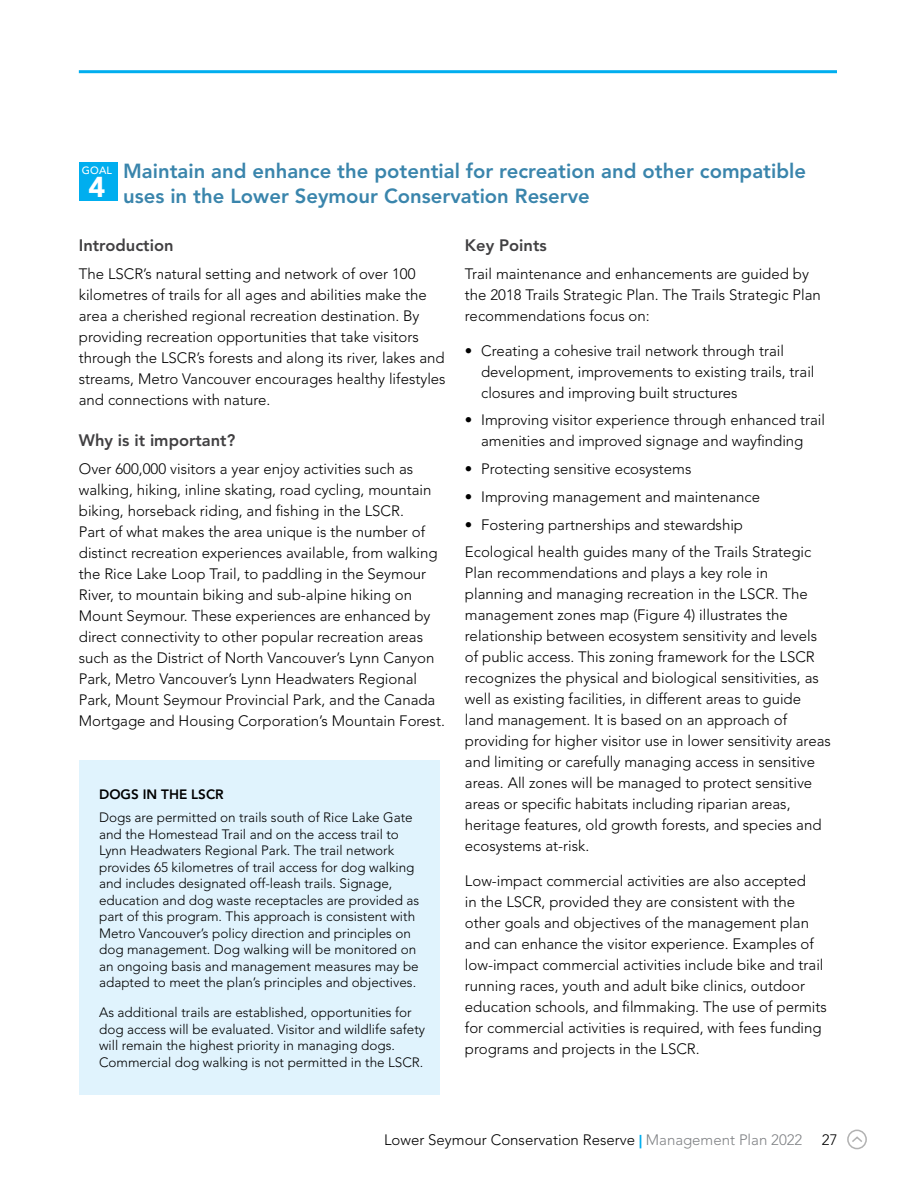
<style>
.page{position:relative;width:918px;height:1188px;background:#fff}
.page>*{position:absolute;margin:0;border:0;box-sizing:border-box;transform-origin:0 0}
.Captions-black{font:900 28.5px "Avenir LT Std";color:#fff}
.Intro_paras{font:800 20.25px/25.5px "Avenir LT Std";color:#3a85ac}
.SubHead_3{font:800 16.5px "Avenir LT Std";color:#414042}
.Body{font:300 15px/21px "Avenir LT Std";color:#000}
.table_bulk{font:300 13.5px/16.5px "Avenir LT Std";color:#000}
.table_chart_name{font:800 13.5px "Avenir LT Std";color:#000}
.Captions-black-2{font:500 10.5px "Avenir LT Std";color:#fff}
.s1{font-weight:900;font-size:13.5px;color:#00aeef}
.s2{color:#808285}
</style>
<div class="page">
<div style="left:79px;top:162px;width:38px;height:38px;background:#00aeef"></div>
<div style="left:79px;top:760px;width:360px;height:335px;background:#e0f3fd"></div>
<hr style="left:79px;top:70px;width:758px;height:3px;background:#00aeef">
<div style="left:847px;top:1130px;width:20px;height:19px;border:2px solid #b2b2b2;border-radius:50%"></div>
<svg style="left:850px;top:1135px;width:14px;height:9px"></svg>
<p class="Intro_paras" style="left:123px;top:158px;width:684px">Maintain and enhance the potential for recreation and other compatible uses in the Lower Seymour Conservation Reserve</p>
<p class="SubHead_3" style="left:79px;top:236px;width:96px">Introduction</p>
<p class="Body" style="left:79px;top:263px;width:368px">The LSCR’s natural setting and network of over 100 kilometres of trails for all ages and abilities make the area a cherished regional recreation destination. By providing recreation opportunities that take visitors through the LSCR’s forests and along its river, lakes and streams, Metro Vancouver encourages healthy lifestyles and connections with nature.</p>
<p class="SubHead_3" style="left:79px;top:431px;width:158px">Why is it important?</p>
<p class="Body" style="left:79px;top:458px;width:368px">Over 600,000 visitors a year enjoy activities such as walking, hiking, inline skating, road cycling, mountain biking, horseback riding, and fishing in the LSCR.<br>Part of what makes the area unique is the number of distinct recreation experiences available, from walking the Rice Lake Loop Trail, to paddling in the Seymour River, to mountain biking and sub-alpine hiking on Mount Seymour. These experiences are enhanced by direct connectivity to other popular recreation areas such as the District of North Vancouver’s Lynn Canyon Park, Metro Vancouver’s Lynn Headwaters Regional Park, Mount Seymour Provincial Park, and the Canada Mortgage and Housing Corporation’s Mountain Forest.</p>
<p class="Captions-black-2" style="left:82px;top:164px;width:32px">GOAL</p>
<p class="Captions-black" style="left:89px;top:170px;width:18px">4</p>
<p class="SubHead_3" style="left:465px;top:236px;width:83px">Key Points</p>
<p class="Body" style="left:465px;top:263px;width:357px">Trail maintenance and enhancements are guided by the 2018 Trails Strategic Plan. The Trails Strategic Plan recommendations focus on:</p>
<p class="Body" style="left:481px;top:340px;width:335px;text-indent:-16px">• Creating a cohesive trail network through trail development, improvements to existing trails, trail closures and improving built structures</p>
<p class="Body" style="left:465px;top:410px;width:362px;text-align:center">• Improving visitor experience through enhanced trail amenities and improved signage and wayfinding</p>
<p class="Body" style="left:465px;top:458px;width:228px">• Protecting sensitive ecosystems</p>
<p class="Body" style="left:465px;top:486px;width:297px">• Improving management and maintenance</p>
<p class="Body" style="left:465px;top:514px;width:280px">• Fostering partnerships and stewardship</p>
<p class="Body" style="left:465px;top:542px;width:367px">Ecological health guides many of the Trails Strategic Plan recommendations and plays a key role in<br>planning and managing recreation in the LSCR. The management zones map (Figure 4) illustrates the relationship between ecosystem sensitivity and levels of public access. This zoning framework for the LSCR recognizes the physical and biological sensitivities, as well as existing facilities, in different areas to guide land management. It is based on an approach of providing for higher visitor use in lower sensitivity areas and limiting or carefully managing access in sensitive areas. All zones will be managed to protect sensitive areas or specific habitats including riparian areas, heritage features, old growth forests, and species and ecosystems at-risk.</p>
<p class="Body" style="left:465px;top:870px;width:363px">Low-impact commercial activities are also accepted<br>in the LSCR, provided they are consistent with the other goals and objectives of the management plan and can enhance the visitor experience. Examples of low-impact commercial activities include bike and trail running races, youth and adult bike clinics, outdoor education schools, and filmmaking. The use of permits for commercial activities is required, with fees funding programs and projects in the LSCR.</p>
<p class="table_chart_name" style="left:99px;top:786px;width:126px">DOGS IN THE LSCR</p>
<p class="table_bulk" style="left:99px;top:809px;width:322px">Dogs are permitted on trails south of Rice Lake Gate and the Homestead Trail and on the access trail to Lynn Headwaters Regional Park. The trail network provides 65 kilometres of trail access for dog walking and includes designated off-leash trails. Signage, education and dog waste receptacles are provided as part of this program. This approach is consistent with Metro Vancouver’s policy direction and principles on dog management. Dog walking will be monitored on an ongoing basis and management measures may be adapted to meet the plan’s principles and objectives.</p>
<p class="table_bulk" style="left:99px;top:1004px;width:328px">As additional trails are established, opportunities for dog access will be evaluated. Visitor and wildlife safety will remain the highest priority in managing dogs.<br>Commercial dog walking is not permitted in the LSCR.</p>
<p class="Body" style="left:384px;top:1130px;width:420px">Lower Seymour Conservation Reserve <span class="s1">|</span> <span class="s2">Management Plan 2022</span></p>
<p class="Body" style="left:822px;top:1130px;width:17px">27</p>
</div>
